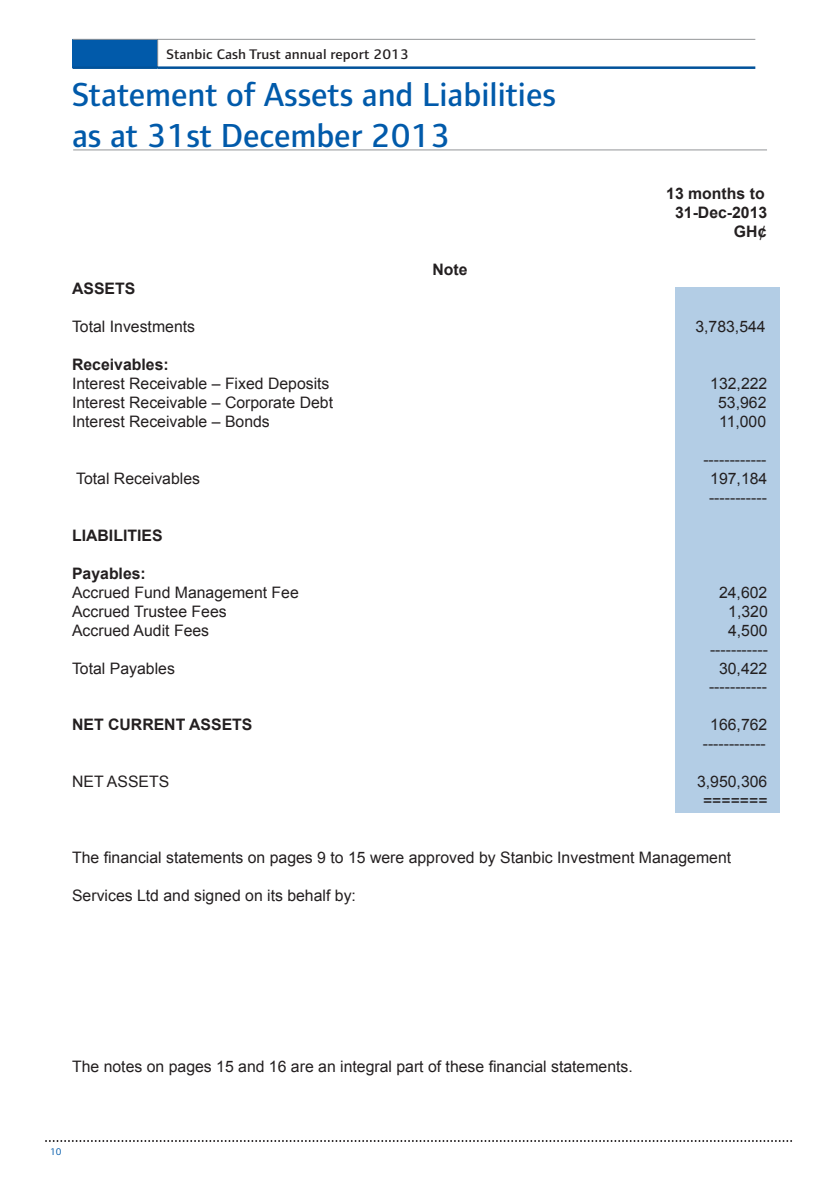
<style>
.page{position:relative;width:840px;height:1191px;background:#fff}
.page>*{position:absolute;margin:0;border:0;box-sizing:border-box;transform-origin:0 0}
.t1{font:500 34.4px "Standard Bank";color:#015aaa}
.t2{font:15.8px/19px "Arial";color:#231f20;text-align:right}
.t3{font:700 15.8px "Arial";color:#231f20}
.t4{font:500 14.4px "Standard Bank";letter-spacing:.005em;color:#231f20;scale:1.06 1}
.t5{font:10px "Standard Bank";color:#015aaa}
</style>
<div class="page">
<div style="left:675px;top:288px;width:104px;height:525px;background:#b3cde5"></div>
<svg style="left:45px;top:1140px;width:746px;height:2px"></svg>
<div style="left:72px;top:39px;width:86px;height:29px;background:#015aaa"></div>
<hr style="left:158px;top:39px;width:597px;height:1px;background:#939598">
<hr style="left:72px;top:39px;width:86px;height:1px;background:#939598">
<svg style="left:157px;top:40px;width:1px;height:26px"></svg>
<hr style="left:72px;top:66px;width:86px;height:3px;background:#01529a">
<hr style="left:158px;top:66px;width:597px;height:3px;background:#01529a">
<hr style="left:73px;top:149px;width:693px;height:1px;background:#939598">
<p class="t4" style="left:166px;top:46px;width:230px">Stanbic Cash Trust annual report 2013</p>
<p class="t1" style="left:72px;top:75px;width:485px">Statement of Assets and Liabilities</p>
<p class="t1" style="left:72px;top:116px;width:379px">as at 31st December 2013</p>
<p class="t3" style="left:432px;top:259px;width:37px">Note</p>
<p class="t3" style="left:666px;top:183px;width:100px">13 months to</p>
<p class="t3" style="left:674px;top:202px;width:94px">31-Dec-2013</p>
<p class="t3" style="left:733px;top:221px;width:34px">GH¢</p>
<p class="t3" style="left:72px;top:278px;width:65px">ASSETS</p>
<p class="t2" style="left:72px;top:317px;width:124px">Total Investments</p>
<p class="t2" style="left:695px;top:317px;width:72px">3,783,544</p>
<p class="t3" style="left:72px;top:354px;width:98px">Receivables:</p>
<p class="t2" style="left:72px;top:374px;width:259px">Interest Receivable – Fixed Deposits</p>
<p class="t2" style="left:709px;top:374px;width:59px">132,222</p>
<p class="t2" style="left:72px;top:393px;width:262px">Interest Receivable – Corporate Debt</p>
<p class="t2" style="left:717px;top:393px;width:50px">53,962</p>
<p class="t2" style="left:72px;top:412px;width:199px">Interest Receivable – Bonds</p>
<p class="t2" style="left:718px;top:412px;width:49px">11,000</p>
<p class="t2" style="left:703px;top:450px;width:65px">------------</p>
<p class="t2" style="left:76px;top:469px;width:125px">Total Receivables</p>
<p class="t2" style="left:708px;top:469px;width:60px;text-align:left">197,184 -----------</p>
<p class="t3" style="left:72px;top:525px;width:92px">LIABILITIES</p>
<p class="t3" style="left:72px;top:563px;width:75px">Payables:</p>
<p class="t2" style="left:72px;top:583px;width:228px">Accrued Fund Management Fee</p>
<p class="t2" style="left:718px;top:583px;width:50px">24,602</p>
<p class="t2" style="left:72px;top:602px;width:156px">Accrued Trustee Fees</p>
<p class="t2" style="left:728px;top:602px;width:41px">1,320</p>
<p class="t2" style="left:72px;top:620px;width:138px">Accrued Audit Fees</p>
<p class="t2" style="left:709px;top:620px;width:59px">4,500 -----------</p>
<p class="t2" style="left:72px;top:658px;width:104px">Total Payables</p>
<p class="t2" style="left:708px;top:658px;width:60px">30,422 -----------</p>
<p class="t3" style="left:72px;top:714px;width:182px">NET CURRENT ASSETS</p>
<p class="t2" style="left:702px;top:715px;width:66px;text-align:center">166,762 ------------</p>
<p class="t2" style="left:72px;top:772px;width:99px">NET ASSETS</p>
<p class="t2" style="left:696px;top:772px;width:72px;text-align:center">3,950,306 =======</p>
<p class="t2" style="left:72px;top:848px;width:660px">The financial statements on pages 9 to 15 were approved by Stanbic Investment Management</p>
<p class="t2" style="left:72px;top:886px;width:285px">Services Ltd and signed on its behalf by:</p>
<p class="t2" style="left:72px;top:1056px;width:562px">The notes on pages 15 and 16 are an integral part of these financial statements.</p>
<p class="t5" style="left:50px;top:1146px;width:13px">10</p>
</div>
